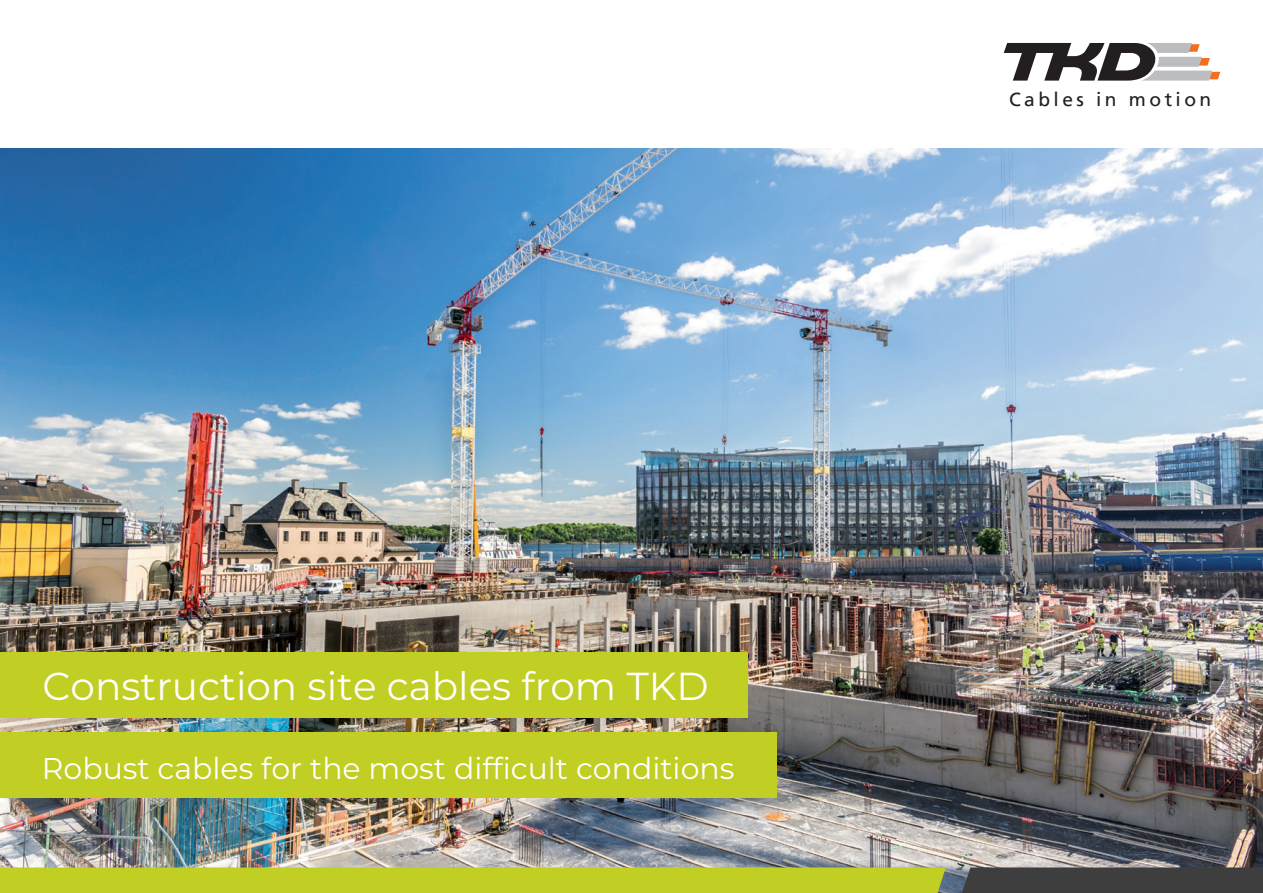
<style>
.page{position:relative;width:1263px;height:893px;background:#fff}
.page>*{position:absolute;margin:0;border:0;box-sizing:border-box;transform-origin:0 0}
.t1{font:39px "Montserrat";color:#fff}
.t2{font:30px "Montserrat";color:#fff}
.t3{font:19.2px "Frutiger LT";letter-spacing:.18em;color:#231f20}
</style>
<div class="page">
<img style="left:0;top:149px;width:1263px;height:744px">
<div style="left:0;top:652px;width:748px;height:65px;background:#c1ce23"></div>
<div style="left:0;top:732px;width:777px;height:65px;background:#c1ce23"></div>
<svg style="left:1004px;top:43px;width:216px;height:38px"></svg>
<div style="left:0;top:867px;width:946px;height:26px;background:#c1ce23"></div>
<div style="left:962px;top:867px;width:301px;height:26px;background:#3e3e3f"></div>
<h1 class="t1" style="left:43px;top:660px;width:668px">Construction site cables from TKD</h1>
<p class="t2" style="left:42px;top:747px;width:694px">Robust cables for the most difficult conditions</p>
<p class="t3" style="left:1009px;top:88px;width:204px">Cables in motion</p>
</div>
